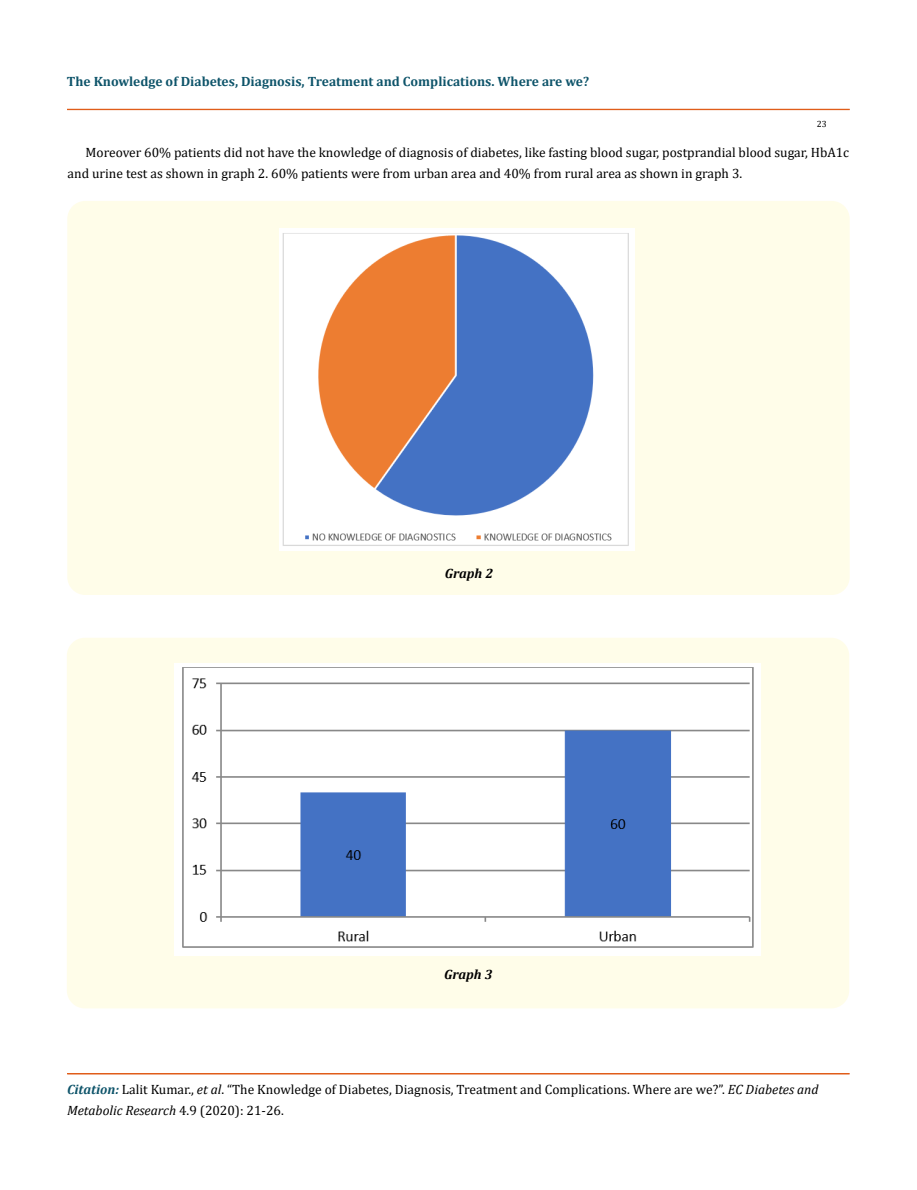
<style>
.page{position:relative;width:917px;height:1190px;background:#fff}
.page>*{position:absolute;margin:0;border:0;box-sizing:border-box;transform-origin:0 0}
.t1{font:13.5px/21px "Cambria";color:#000}
.t2{font:700 13.5px "Cambria";color:#0e546a}
.t3{font:italic 700 13.5px "Cambria";color:#000}
.t4{font:9px "Cambria";color:#000}
.s1{font-weight:700;font-style:italic;color:#0e546a}
.s2{font-style:italic}
</style>
<div class="page">
<div style="left:67px;top:109px;width:782px;height:1px;border:1px solid #e05d1a"></div>
<div style="left:67px;top:1073px;width:782px;height:1px;border:1px solid #e05d1a"></div>
<div style="left:67px;top:201px;width:782px;height:394px;background:#fffde9;border-radius:18px"></div>
<div style="left:67px;top:638px;width:782px;height:370px;background:#fffde9;border-radius:18px"></div>
<img style="left:279px;top:228px;width:355px;height:323px">
<img style="left:175px;top:664px;width:586px;height:291px">
<p class="t2" style="left:67px;top:72px;width:524px">The Knowledge of Diabetes, Diagnosis, Treatment and Complications. Where are we?</p>
<p class="t4" style="left:816px;top:118px;width:11px">23</p>
<p class="t1" style="left:68px;top:142px;width:783px;text-indent:18px">Moreover 60% patients did not have the knowledge of diagnosis of diabetes, like fasting blood sugar, postprandial blood sugar, HbA1c and urine test as shown in graph 2. 60% patients were from urban area and 40% from rural area as shown in graph 3.</p>
<p class="t3" style="left:445px;top:564px;width:50px">Graph 2</p>
<p class="t3" style="left:444px;top:964px;width:50px">Graph 3</p>
<p class="t1" style="left:67px;top:1078px;width:753px"><span class="s1">Citation:</span> Lalit Kumar., <span class="s2">et al</span>. “The Knowledge of Diabetes, Diagnosis, Treatment and Complications. Where are we?”. <span class="s2">EC Diabetes and<br>Metabolic Research</span> 4.9 (2020): 21-26.</p>
</div>
